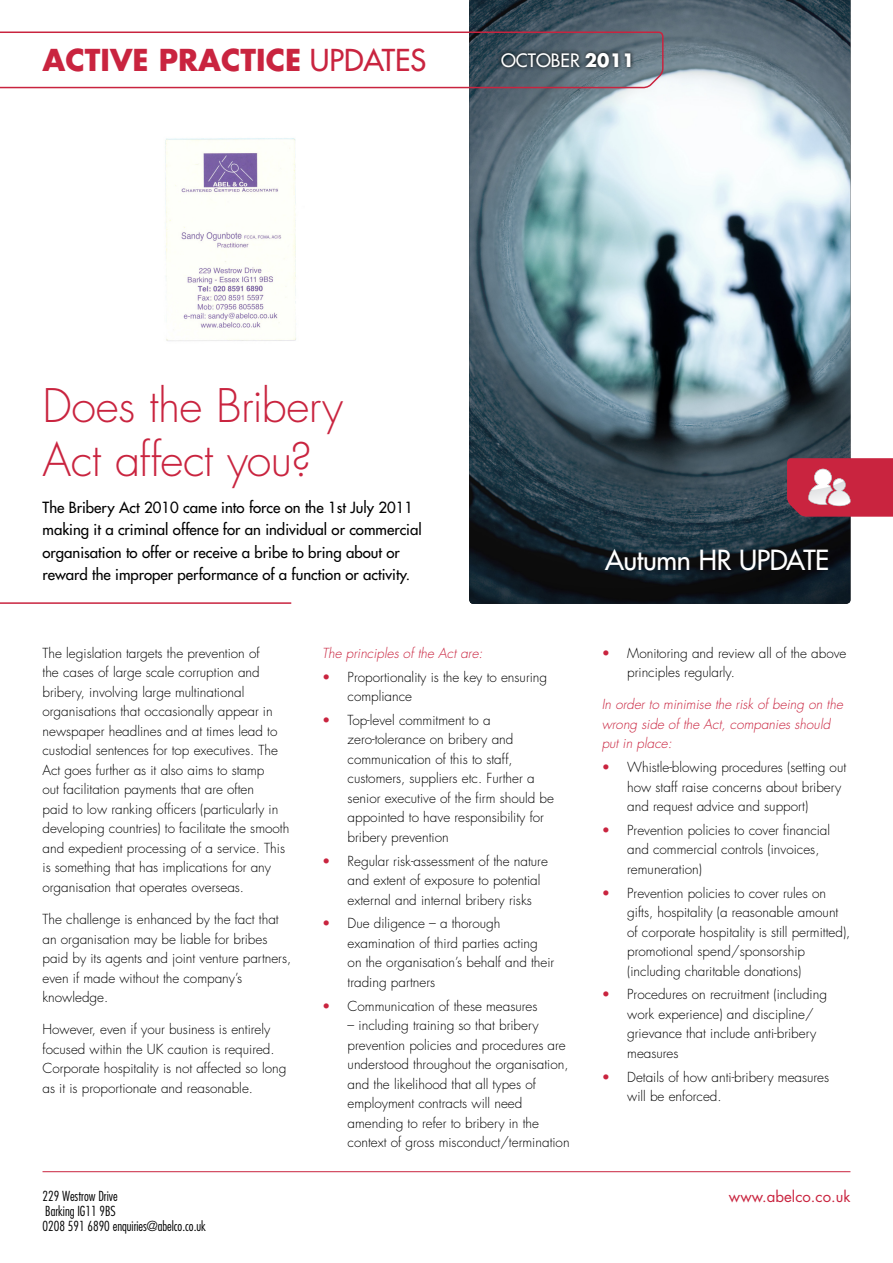
<style>
.page{position:relative;width:893px;height:1263px;background:#fff}
.page>*{position:absolute;margin:0;border:0;box-sizing:border-box;transform-origin:0 0}
.t1{font:300 45px/54px "Futura";letter-spacing:-.015em;color:#c9243f}
.t2{font:700 29.4px "Futura";color:#c9243f}
.t3{font:29.4px "Futura";color:#c9243f}
.t4{font:27px "Futura";letter-spacing:-.015em;color:#fff}
.t5{font:18px "Futura";color:#fff}
.t6{font:15px/22.5px "Futura";color:#000}
.t7{font:15px "Futura";color:#c9243f}
.t8{font:300 13.5px/19.5px "Futura";color:#000}
.t9{font:italic 300 13.5px/19.5px "Futura";color:#c9243f}
.t10{font:300 condensed 13.5px/15px "Futura";color:#000}
.s1{font-weight:400}
.s2{font-weight:700}
.s3{color:#c9243f}
</style>
<div class="page">
<img style="left:469px;top:0;width:381px;height:604px">
<svg style="left:787px;top:458px;width:106px;height:59px;background:#ca455b"></svg>
<svg style="left:0;top:31px;width:664px;height:58px"></svg>
<hr style="left:43px;top:1171px;width:807px;height:1px;background:#c9243f">
<svg style="left:497px;top:48px;width:137px;height:23px;background:#425059"></svg>
<hr style="left:0;top:602px;width:291px;height:2px;background:#c9243f">
<img style="left:165px;top:138px;width:131px;height:203px">
<h2 class="t2" style="left:43px;top:40px;width:304px">ACTIVE PRACTICE <span class="s1">Update</span></h2>
<h2 class="t3" style="left:411px;top:41px;width:17px">s</h2>
<h3 class="t5" style="left:501px;top:49px;width:135px">OCTOBER <span class="s2">2011</span></h3>
<h1 class="t1" style="left:43px;top:379px;width:302px">Does the Bribery<br>Act affect you?</h1>
<p class="t6" style="left:43px;top:496px;width:381px">The Bribery Act 2010 came into force on the 1st July 2011 making it a criminal offence for an individual or commercial organisation to offer or receive a bribe to bring about or reward the improper performance of a function or activity.</p>
<h3 class="t4" style="left:605px;top:542px;width:225px">Autumn HR UPDATE</h3>
<p class="t8" style="left:43px;top:643px;width:248px">The legislation targets the prevention of<br>the cases of large scale corruption and bribery, involving large multinational organisations that occasionally appear in newspaper headlines and at times lead to custodial sentences for top executives. The Act goes further as it also aims to stamp<br>out facilitation payments that are often<br>paid to low ranking officers (particularly in developing countries) to facilitate the smooth and expedient processing of a service. This is something that has implications for any organisation that operates overseas.</p>
<p class="t8" style="left:43px;top:909px;width:250px">The challenge is enhanced by the fact that an organisation may be liable for bribes paid by its agents and joint venture partners, even if made without the company’s knowledge.</p>
<p class="t8" style="left:43px;top:1020px;width:245px">However, even if your business is entirely focused within the UK caution is required.<br>Corporate hospitality is not affected so long as it is proportionate and reasonable.</p>
<p class="t10" style="left:43px;top:1188px;width:165px">229 Westrow Drive<br>Barking IG11 9BS<br>0208 591 6890 enquiries@abelco.co.uk</p>
<p class="t9" style="left:322px;top:643px;width:162px">The principles of the Act are:</p>
<p class="t8" style="left:348px;top:667px;width:201px;text-indent:-26px"><span class="s3">•</span> Proportionality is the key to ensuring compliance</p>
<p class="t8" style="left:348px;top:710px;width:208px;text-indent:-26px"><span class="s3">•</span> Top-level commitment to a zero-tolerance on bribery and communication of this to staff, customers, suppliers etc. Further a senior executive of the firm should be appointed to have responsibility for bribery prevention</p>
<p class="t8" style="left:348px;top:851px;width:202px;text-indent:-26px"><span class="s3">•</span> Regular risk-assessment of the nature and extent of exposure to potential external and internal bribery risks</p>
<p class="t8" style="left:348px;top:914px;width:208px;text-indent:-26px"><span class="s3">•</span> Due diligence – a thorough examination of third parties acting on the organisation’s behalf and their trading partners</p>
<p class="t8" style="left:322px;top:996px;width:217px"><span class="s3">•</span> Communication of these measures</p>
<p class="t8" style="left:348px;top:1015px;width:223px">– including training so that bribery prevention policies and procedures are understood throughout the organisation, and the likelihood that all types of employment contracts will need amending to refer to bribery in the context of gross misconduct/termination</p>
<p class="t8" style="left:627px;top:643px;width:221px;text-indent:-26px"><span class="s3">•</span> Monitoring and review all of the above principles regularly.</p>
<p class="t9" style="left:602px;top:695px;width:243px">In order to minimise the risk of being on the wrong side of the Act, companies should put in place:</p>
<p class="t8" style="left:627px;top:758px;width:220px;text-indent:-26px"><span class="s3">•</span> Whistle-blowing procedures (setting out how staff raise concerns about bribery and request advice and support)</p>
<p class="t8" style="left:627px;top:820px;width:204px;text-indent:-26px"><span class="s3">•</span> Prevention policies to cover financial and commercial controls (invoices, remuneration)</p>
<p class="t8" style="left:627px;top:883px;width:225px;text-indent:-26px"><span class="s3">•</span> Prevention policies to cover rules on gifts, hospitality (a reasonable amount of corporate hospitality is still permitted), promotional spend/sponsorship (including charitable donations)</p>
<p class="t8" style="left:627px;top:985px;width:201px;text-indent:-26px"><span class="s3">•</span> Procedures on recruitment (including work experience) and discipline/ grievance that include anti-bribery measures</p>
<p class="t8" style="left:627px;top:1067px;width:204px;text-indent:-26px"><span class="s3">•</span> Details of how anti-bribery measures will be enforced.</p>
<p class="t7" style="left:729px;top:1186px;width:123px">www.abelco.co.uk</p>
</div>
